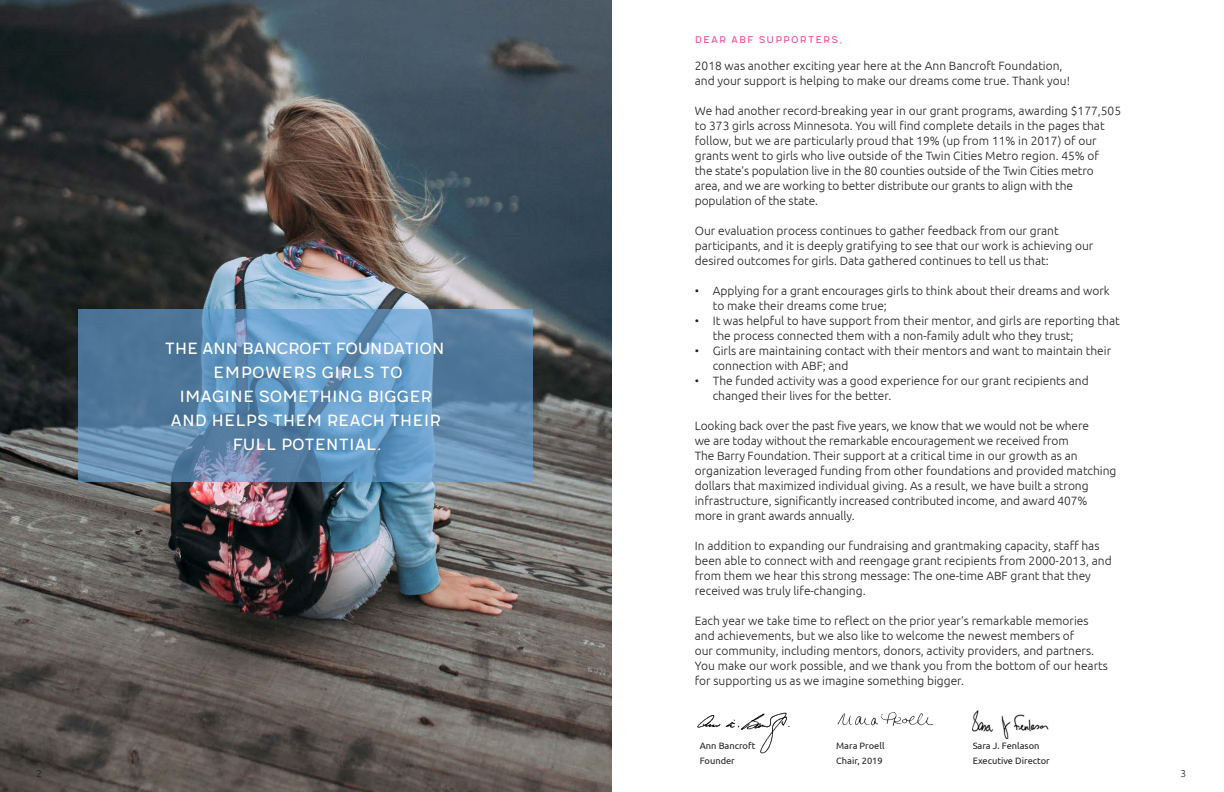
<style>
.page{position:relative;width:1224px;height:792px;background:#fff}
.page>*{position:absolute;margin:0;border:0;box-sizing:border-box;transform-origin:0 0}
.t1{font:20px "Meltow San 100";color:#fff}
.t2{font:20px "Meltow San 100";letter-spacing:-.02em;color:#fff}
.t3{font:20px "Meltow San 100";letter-spacing:.02em;color:#fff}
.t4{font:300 12px/15px "Ubuntu";color:#231f20}
.t5{font:12px "Meltow San 100";letter-spacing:.1em;color:#ed4a9b}
.t6{font:300 10px "Ubuntu";color:#231f20}
.t7{font:9.2px "Ubuntu";color:#231f20}
</style>
<div class="page">
<img style="left:0;top:0;width:612px;height:792px">
<svg style="left:79px;top:310px;width:454px;height:172px;background:#608cb2"></svg>
<img style="left:697px;top:712px;width:93px;height:42px">
<img style="left:973px;top:710px;width:76px;height:29px">
<img style="left:837px;top:712px;width:97px;height:14px">
<p class="t2" style="left:165px;top:337px;width:281px">The Ann Bancroft Foundation</p>
<p class="t3" style="left:213px;top:361px;width:191px">empowers girls to</p>
<p class="t1" style="left:180px;top:385px;width:254px">imagine something bigger</p>
<p class="t1" style="left:171px;top:409px;width:272px">and helps them reach their</p>
<p class="t1" style="left:232px;top:433px;width:152px">full potential.</p>
<p class="t5" style="left:695px;top:33px;width:149px">Dear ABF Supporters,</p>
<p class="t4" style="left:695px;top:58px;width:369px">2018 was another exciting year here at the Ann Bancroft Foundation,</p>
<p class="t4" style="left:695px;top:73px;width:377px">and your support is helping to make our dreams come true. Thank you!</p>
<p class="t4" style="left:695px;top:103px;width:428px">We had another record-breaking year in our grant programs, awarding $177,505 to 373 girls across Minnesota. You will find complete details in the pages that follow, but we are particularly proud that 19% (up from 11% in 2017) of our grants went to girls who live outside of the Twin Cities Metro region. 45% of</p>
<p class="t4" style="left:695px;top:163px;width:400px">the state’s population live in the 80 counties outside of the Twin Cities metro area, and we are working to better distribute our grants to align with the population of the state.</p>
<p class="t4" style="left:695px;top:223px;width:400px">Our evaluation process continues to gather feedback from our grant participants, and it is deeply gratifying to see that our work is achieving our desired outcomes for girls. Data gathered continues to tell us that:</p>
<p class="t4" style="left:713px;top:283px;width:399px;text-indent:-18px">• Applying for a grant encourages girls to think about their dreams and work to make their dreams come true;</p>
<p class="t4" style="left:713px;top:313px;width:409px;text-indent:-18px">• It was helpful to have support from their mentor, and girls are reporting that the process connected them with a non-family adult who they trust;</p>
<p class="t4" style="left:713px;top:343px;width:400px;text-indent:-18px">• Girls are maintaining contact with their mentors and want to maintain their connection with ABF; and</p>
<p class="t4" style="left:713px;top:373px;width:377px;text-indent:-18px">• The funded activity was a good experience for our grant recipients and changed their lives for the better.</p>
<p class="t4" style="left:695px;top:418px;width:396px">Looking back over the past five years, we know that we would not be where</p>
<p class="t4" style="left:695px;top:433px;width:375px">we are today without the remarkable encouragement we received from</p>
<p class="t4" style="left:695px;top:448px;width:423px">The Barry Foundation. Their support at a critical time in our growth as an organization leveraged funding from other foundations and provided matching dollars that maximized individual giving. As a result, we have built a strong infrastructure, significantly increased contributed income, and award 407%</p>
<p class="t4" style="left:695px;top:508px;width:161px">more in grant awards annually.</p>
<p class="t4" style="left:695px;top:538px;width:418px">In addition to expanding our fundraising and grantmaking capacity, staff has been able to connect with and reengage grant recipients from 2000-2013, and from them we hear this strong message: The one-time ABF grant that they received was truly life-changing.</p>
<p class="t4" style="left:695px;top:613px;width:395px">Each year we take time to reflect on the prior year’s remarkable memories</p>
<p class="t4" style="left:695px;top:628px;width:381px">and achievements, but we also like to welcome the newest members of</p>
<p class="t4" style="left:695px;top:643px;width:401px">our community, including mentors, donors, activity providers, and partners.</p>
<p class="t4" style="left:695px;top:658px;width:415px">You make our work possible, and we thank you from the bottom of our hearts for supporting us as we imagine something bigger.</p>
<p class="t7" style="left:700px;top:740px;width:57px">Ann Bancroft</p>
<p class="t7" style="left:700px;top:755px;width:37px">Founder</p>
<p class="t7" style="left:836px;top:740px;width:50px">Mara Proell</p>
<p class="t7" style="left:836px;top:755px;width:48px">Chair, 2019</p>
<p class="t7" style="left:973px;top:740px;width:68px">Sara J. Fenlason</p>
<p class="t7" style="left:973px;top:755px;width:79px">Executive Director</p>
<p class="t6" style="left:37px;top:767px;width:7px">2</p>
<p class="t6" style="left:1180px;top:767px;width:7px">3</p>
</div>
